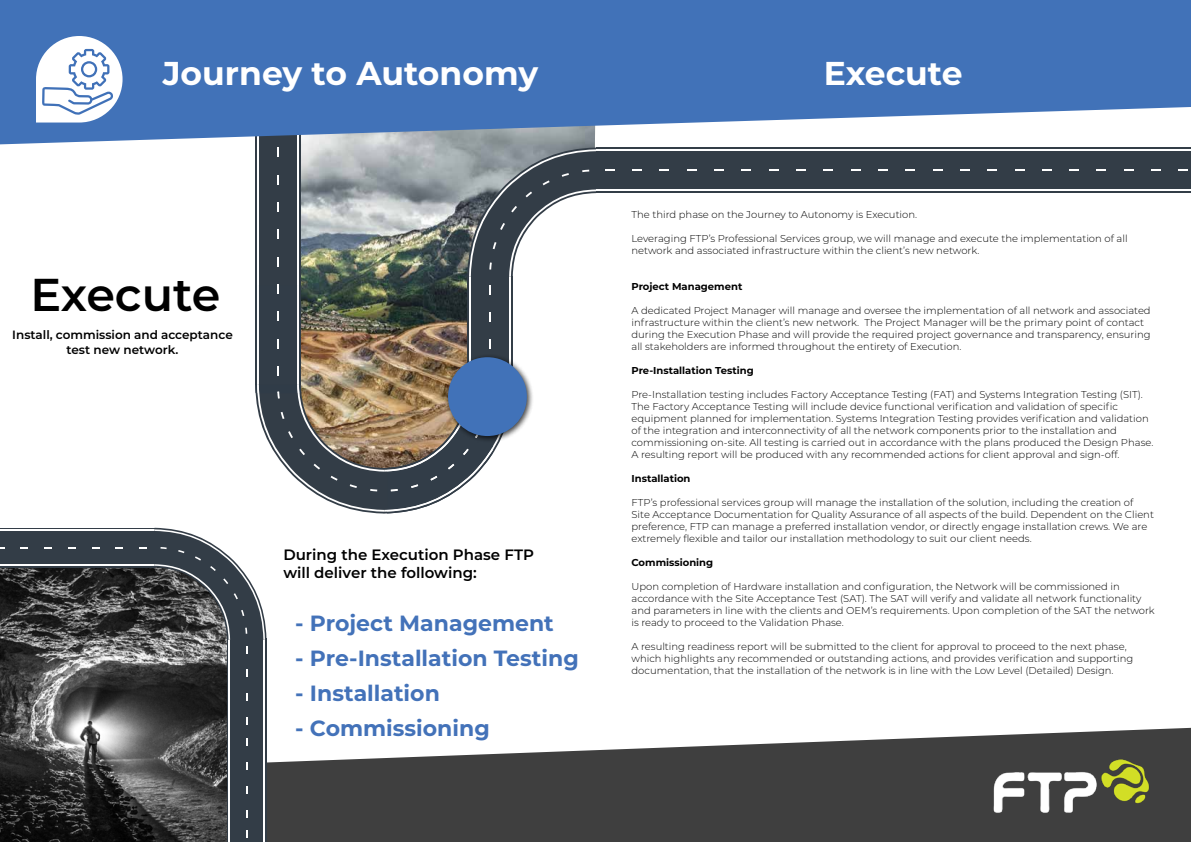
<style>
.page{position:relative;width:1191px;height:842px;background:#fff}
.page>*{position:absolute;margin:0;border:0;box-sizing:border-box;transform-origin:0 0}
.t1{font:600 46px "Montserrat";letter-spacing:-.005em;color:#000}
.t2{font:700 33px "Montserrat";color:#fff}
.t3{font:700 22px "Montserrat";color:#4372b9}
.t4{font:600 15px/18px "Montserrat";color:#000}
.t5{font:600 12px/14.4px "Montserrat";color:#000;text-align:center}
.t6{font:300 10px/12px "Montserrat";color:#000}
.t7{font:700 10px "Montserrat";color:#000}
</style>
<div class="page">
<img style="left:301px;top:144px;width:294px;height:241px">
<div style="left:255px;top:166px;width:46px;height:109px;background:#333d47"></div>
<hr style="left:257px;top:166px;width:2px;height:109px;background:#fff">
<hr style="left:297px;top:166px;width:2px;height:109px;background:#fff">
<svg style="left:277px;top:257px;width:2px;height:9px"></svg>
<svg style="left:277px;top:230px;width:2px;height:9px"></svg>
<svg style="left:277px;top:202px;width:2px;height:10px"></svg>
<svg style="left:277px;top:175px;width:2px;height:9px"></svg>
<div style="left:255px;top:275px;width:46px;height:110px;background:#333d47"></div>
<hr style="left:257px;top:275px;width:2px;height:110px;background:#fff">
<hr style="left:297px;top:275px;width:2px;height:110px;background:#fff">
<div style="left:467px;top:276px;width:46px;height:109px;background:#333d47"></div>
<hr style="left:469px;top:276px;width:2px;height:109px;background:#fff">
<hr style="left:509px;top:276px;width:2px;height:109px;background:#fff">
<svg style="left:489px;top:340px;width:2px;height:9px"></svg>
<svg style="left:489px;top:313px;width:2px;height:9px"></svg>
<svg style="left:489px;top:285px;width:2px;height:9px"></svg>
<svg style="left:467px;top:148px;width:129px;height:128px"></svg>
<svg style="left:277px;top:366px;width:2px;height:9px"></svg>
<svg style="left:277px;top:339px;width:2px;height:9px"></svg>
<svg style="left:277px;top:312px;width:2px;height:9px"></svg>
<svg style="left:277px;top:284px;width:2px;height:10px"></svg>
<svg style="left:255px;top:385px;width:244px;height:128px"></svg>
<div style="left:255px;top:57px;width:46px;height:109px;background:#333d47"></div>
<hr style="left:257px;top:57px;width:2px;height:109px;background:#fff">
<hr style="left:297px;top:57px;width:2px;height:109px;background:#fff">
<svg style="left:277px;top:148px;width:2px;height:9px"></svg>
<svg style="left:0;top:0;width:1191px;height:144px;background:#5782bf"></svg>
<svg style="left:36px;top:36px;width:87px;height:87px"></svg>
<svg style="left:266px;top:728px;width:925px;height:114px;fill:#3f3f3f"></svg>
<div style="left:444px;top:354px;width:90px;height:89px;background:#000;opacity:.75"></div>
<div style="left:448px;top:357px;width:79px;height:79px;background:#4172b8;border-radius:50%"></div>
<div style="left:596px;top:148px;width:109px;height:45px;background:#333d47"></div>
<hr style="left:596px;top:149px;width:109px;height:2px;background:#fff">
<hr style="left:596px;top:189px;width:109px;height:2px;background:#fff">
<svg style="left:605px;top:169px;width:9px;height:2px"></svg>
<svg style="left:632px;top:169px;width:9px;height:2px"></svg>
<svg style="left:660px;top:169px;width:9px;height:2px"></svg>
<svg style="left:687px;top:169px;width:9px;height:2px"></svg>
<div style="left:705px;top:148px;width:109px;height:45px;background:#333d47"></div>
<hr style="left:705px;top:149px;width:109px;height:2px;background:#fff">
<hr style="left:705px;top:189px;width:109px;height:2px;background:#fff">
<svg style="left:714px;top:169px;width:9px;height:2px"></svg>
<svg style="left:741px;top:169px;width:10px;height:2px"></svg>
<svg style="left:769px;top:169px;width:9px;height:2px"></svg>
<svg style="left:796px;top:169px;width:9px;height:2px"></svg>
<div style="left:814px;top:148px;width:110px;height:45px;background:#333d47"></div>
<hr style="left:814px;top:149px;width:110px;height:2px;background:#fff">
<hr style="left:814px;top:189px;width:110px;height:2px;background:#fff">
<svg style="left:823px;top:169px;width:10px;height:2px"></svg>
<svg style="left:851px;top:169px;width:9px;height:2px"></svg>
<svg style="left:878px;top:169px;width:9px;height:2px"></svg>
<svg style="left:905px;top:169px;width:9px;height:2px"></svg>
<div style="left:924px;top:148px;width:109px;height:45px;background:#333d47"></div>
<hr style="left:924px;top:149px;width:109px;height:2px;background:#fff">
<hr style="left:924px;top:189px;width:109px;height:2px;background:#fff">
<svg style="left:933px;top:169px;width:9px;height:2px"></svg>
<svg style="left:960px;top:169px;width:9px;height:2px"></svg>
<svg style="left:987px;top:169px;width:9px;height:2px"></svg>
<svg style="left:1015px;top:169px;width:9px;height:2px"></svg>
<div style="left:1033px;top:148px;width:109px;height:45px;background:#333d47"></div>
<hr style="left:1033px;top:149px;width:109px;height:2px;background:#fff">
<hr style="left:1033px;top:189px;width:109px;height:2px;background:#fff">
<svg style="left:1042px;top:169px;width:9px;height:2px"></svg>
<svg style="left:1069px;top:169px;width:9px;height:2px"></svg>
<svg style="left:1097px;top:169px;width:9px;height:2px"></svg>
<svg style="left:1124px;top:169px;width:9px;height:2px"></svg>
<div style="left:1142px;top:148px;width:49px;height:45px;background:#333d47"></div>
<hr style="left:1142px;top:149px;width:49px;height:2px;background:#fff">
<hr style="left:1142px;top:189px;width:49px;height:2px;background:#fff">
<svg style="left:1151px;top:169px;width:9px;height:2px"></svg>
<svg style="left:1178px;top:169px;width:10px;height:2px"></svg>
<img style="left:0;top:567px;width:227px;height:275px">
<div style="left:0;top:528px;width:60px;height:39px;background:#333d47"></div>
<hr style="left:0;top:564px;width:60px;height:2px;background:#fff">
<hr style="left:0;top:529px;width:60px;height:2px;background:#fff">
<div style="left:60px;top:528px;width:95px;height:39px;background:#333d47"></div>
<hr style="left:60px;top:564px;width:95px;height:2px;background:#fff">
<hr style="left:60px;top:529px;width:95px;height:2px;background:#fff">
<div style="left:227px;top:822px;width:39px;height:20px;background:#333d47"></div>
<hr style="left:263px;top:822px;width:2px;height:20px;background:#fff">
<hr style="left:228px;top:822px;width:2px;height:20px;background:#fff">
<div style="left:227px;top:730px;width:39px;height:95px;background:#333d47"></div>
<hr style="left:263px;top:730px;width:2px;height:95px;background:#fff">
<hr style="left:228px;top:730px;width:2px;height:95px;background:#fff">
<div style="left:227px;top:638px;width:39px;height:95px;background:#333d47"></div>
<hr style="left:263px;top:638px;width:2px;height:95px;background:#fff">
<hr style="left:228px;top:638px;width:2px;height:95px;background:#fff">
<svg style="left:154px;top:528px;width:112px;height:112px"></svg>
<img style="left:986px;top:754px;width:169px;height:65px">
<h2 class="t2" style="left:163px;top:50px;width:377px">Journey to Autonomy</h2>
<h1 class="t1" style="left:30px;top:262px;width:191px">Execute</h1>
<p class="t5" style="left:12px;top:327px;width:222px">Install, commission and acceptance test new network.</p>
<h3 class="t4" style="left:283px;top:545px;width:252px">During the Execution Phase FTP will deliver the following:</h3>
<h3 class="t3" style="left:295px;top:607px;width:260px">- Project Management</h3>
<h3 class="t3" style="left:295px;top:642px;width:285px">- Pre-Installation Testing</h3>
<h3 class="t3" style="left:295px;top:677px;width:146px">- Installation</h3>
<h3 class="t3" style="left:295px;top:712px;width:196px">- Commissioning</h3>
<h2 class="t2" style="left:824px;top:50px;width:140px">Execute</h2>
<p class="t6" style="left:631px;top:208px;width:287px">The third phase on the Journey to Autonomy is Execution.</p>
<p class="t6" style="left:631px;top:232px;width:497px">Leveraging FTP’s Professional Services group, we will manage and execute the implementation of all network and associated infrastructure within the client’s new network.</p>
<p class="t7" style="left:631px;top:279px;width:112px">Project Management</p>
<p class="t6" style="left:631px;top:304px;width:521px">A dedicated Project Manager will manage and oversee the implementation of all network and associated infrastructure within the client’s new network. The Project Manager will be the primary point of contact during the Execution Phase and will provide the required project governance and transparency, ensuring all stakeholders are informed throughout the entirety of Execution.</p>
<p class="t7" style="left:631px;top:363px;width:124px">Pre-Installation Testing</p>
<p class="t6" style="left:631px;top:388px;width:523px">Pre-Installation testing includes Factory Acceptance Testing (FAT) and Systems Integration Testing (SIT).<br>The Factory Acceptance Testing will include device functional verification and validation of specific equipment planned for implementation. Systems Integration Testing provides verification and validation of the integration and interconnectivity of all the network components prior to the installation and commissioning on-site. All testing is carried out in accordance with the plans produced the Design Phase.<br>A resulting report will be produced with any recommended actions for client approval and sign-off.</p>
<p class="t7" style="left:631px;top:471px;width:61px">Installation</p>
<p class="t6" style="left:631px;top:496px;width:524px">FTP’s professional services group will manage the installation of the solution, including the creation of Site Acceptance Documentation for Quality Assurance of all aspects of the build. Dependent on the Client preference, FTP can manage a preferred installation vendor, or directly engage installation crews. We are extremely flexible and tailor our installation methodology to suit our client needs.</p>
<p class="t7" style="left:631px;top:555px;width:83px">Commissioning</p>
<p class="t6" style="left:631px;top:580px;width:525px">Upon completion of Hardware installation and configuration, the Network will be commissioned in accordance with the Site Acceptance Test (SAT). The SAT will verify and validate all network functionality and parameters in line with the clients and OEM’s requirements. Upon completion of the SAT the network is ready to proceed to the Validation Phase.</p>
<p class="t6" style="left:631px;top:640px;width:503px">A resulting readiness report will be submitted to the client for approval to proceed to the next phase, which highlights any recommended or outstanding actions, and provides verification and supporting documentation, that the installation of the network is in line with the Low Level (Detailed) Design.</p>
</div>
